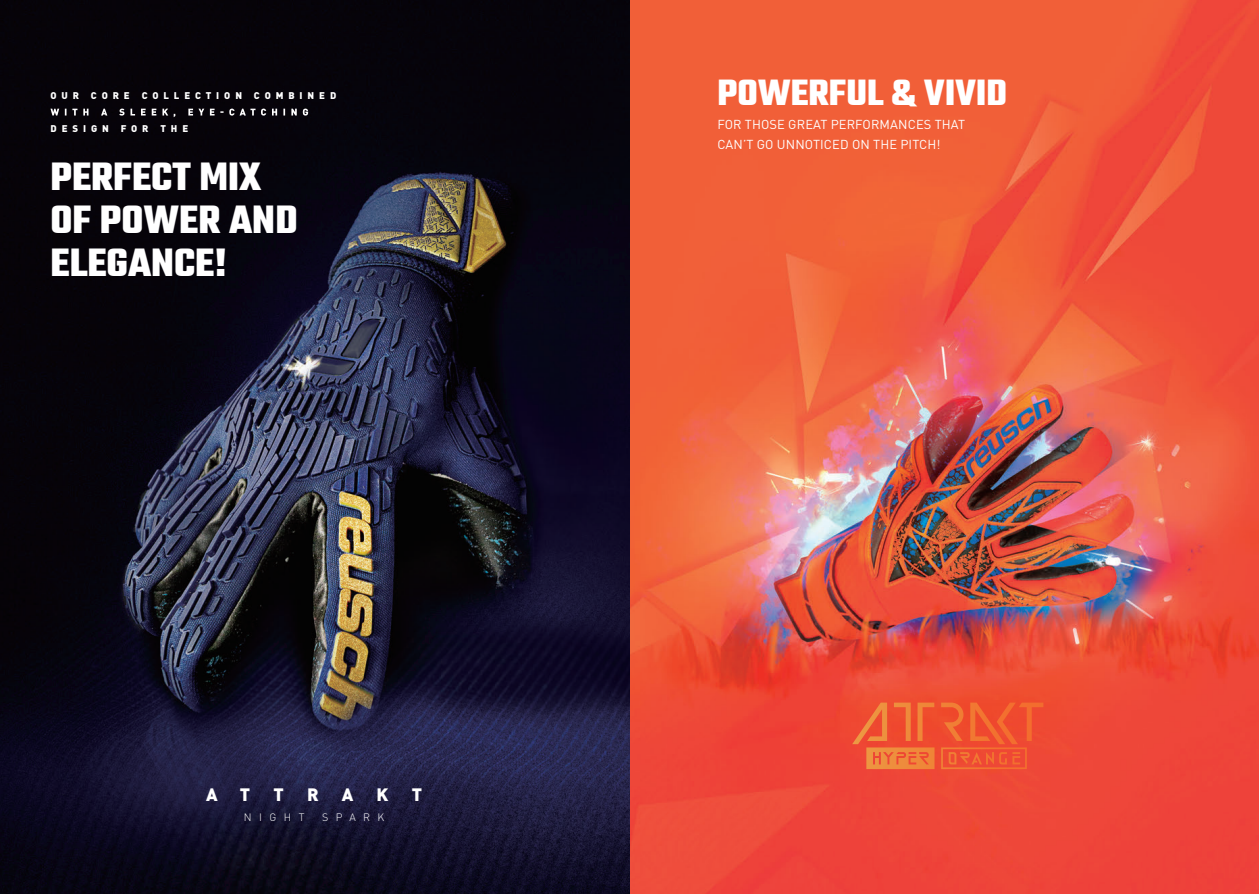
<style>
.page{position:relative;width:1259px;height:894px;background:#fff}
.page>*{position:absolute;margin:0;border:0;box-sizing:border-box;transform-origin:0 0}
.t1{font:700 42.75px/42.8px "Teko";color:#fff}
.t2{font:700 39.6px "Teko";color:#fff}
.t3{font:900 17.7px "DIN Pro";color:#fff}
.t4{font:12.9px/20.1px "DIN Pro";letter-spacing:.01em;color:#fff}
.t5{font:300 10.65px "DIN Pro";letter-spacing:.7em;color:#fff}
.t6{font:900 9.6px "DIN Pro";letter-spacing:.51em;color:#fff}
</style>
<div class="page">
<img style="left:0;top:0;width:1259px;height:893px">
<svg style="left:852px;top:702px;width:191px;height:66px"></svg>
<svg style="left:51px;top:109px;width:257px;height:8px"></svg>
<p class="t6" style="left:51px;top:88px;width:287px">OUR CORE COLLECTION COMBINED</p>
<p class="t6" style="left:51px;top:120px;width:139px">DESIGN FOR THE</p>
<h1 class="t1" style="left:50px;top:159px;width:249px">PERFECT MIX<br>OF POWER AND<br>ELEGANCE!</h1>
<h3 class="t3" style="left:206px;top:779px;width:46px">A T</h3>
<h3 class="t3" style="left:273px;top:779px;width:12px">T</h3>
<h3 class="t3" style="left:307px;top:779px;width:13px">R</h3>
<h3 class="t3" style="left:342px;top:779px;width:13px">A</h3>
<h3 class="t3" style="left:377px;top:779px;width:13px">K</h3>
<h3 class="t3" style="left:412px;top:779px;width:12px">T</h3>
<p class="t5" style="left:244px;top:808px;width:62px">NIGHT</p>
<p class="t5" style="left:322px;top:808px;width:64px">SPARK</p>
<h2 class="t2" style="left:717px;top:67px;width:291px">POWERFUL &amp; VIVID</h2>
<p class="t4" style="left:717px;top:114px;width:249px">FOR THOSE GREAT PERFORMANCES THAT<br>CAN’T GO UNNOTICED ON THE PITCH!</p>
</div>
